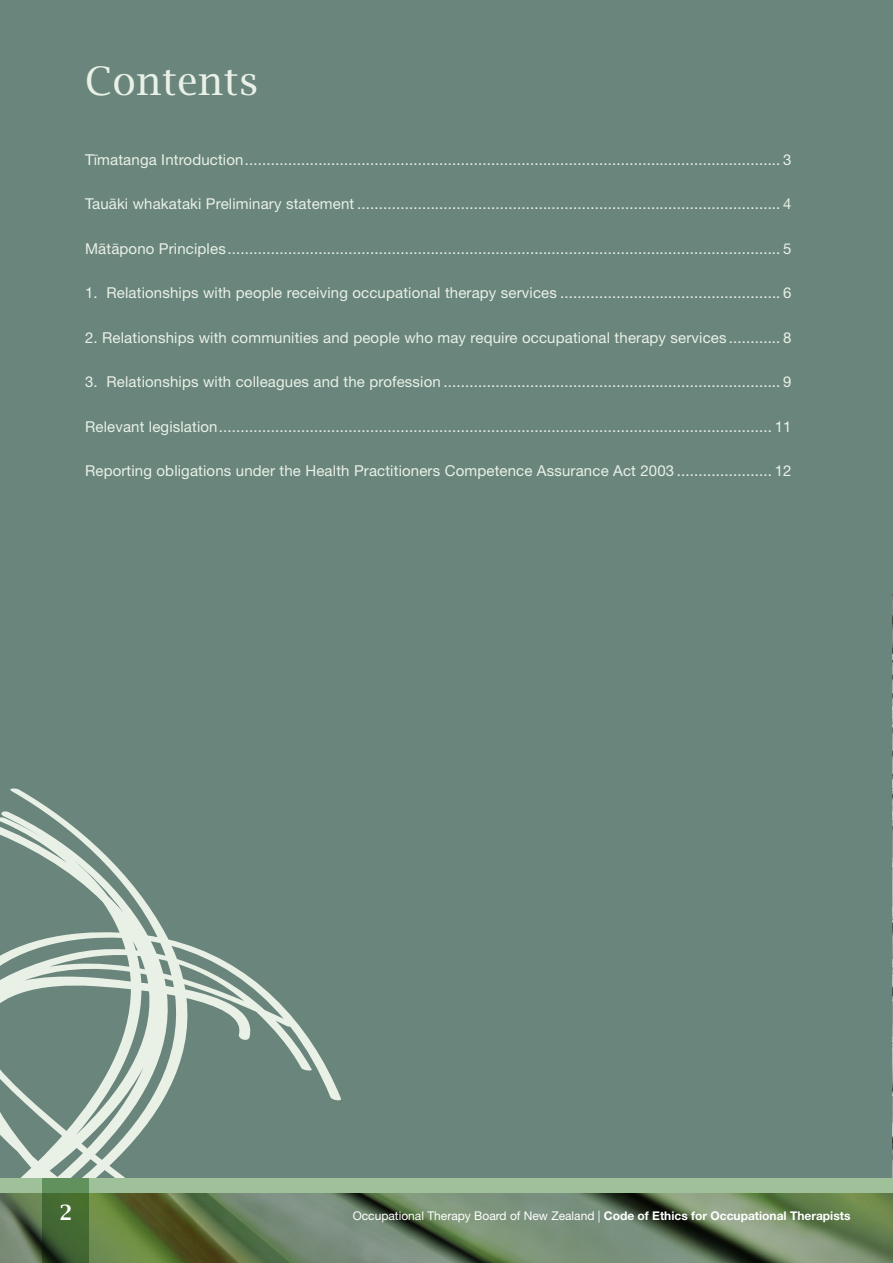
<style>
.page{position:relative;width:893px;height:1263px;background:#6a857c}
.page>*{position:absolute;margin:0;border:0;box-sizing:border-box;transform-origin:0 0}
.Heading{font:39px "Lucida Bright";letter-spacing:.01em;color:#e9f1e7}
.t1{font:21px "Lucida Bright Demibold";color:#fff}
.Text{font:15px "Helvetica Neue LT Pro";letter-spacing:.01em;color:#e9f1e7}
.t2{font:12px "Helvetica Neue LT Pro";color:#fff}
.s1{font-weight:700}
</style>
<div class="page">
<svg style="left:0;top:788px;width:341px;height:390px"></svg>
<hr style="left:892px;top:594px;width:1px;height:669px;background:#568eb5">
<img style="left:0;top:1192px;width:893px;height:71px">
<div style="left:0;top:1178px;width:893px;height:14px;background:#9ec19a"></div>
<svg style="left:43px;top:1178px;width:46px;height:85px;background:#446936"></svg>
<p class="Heading" style="left:85px;top:57px;width:175px">Contents</p>
<p class="Text" style="left:85px;top:150px;width:708px">Tīmatanga Introduction............................................................................................................................ 3</p>
<p class="Text" style="left:85px;top:194px;width:708px">Tauāki whakataki Preliminary statement .................................................................................................. 4</p>
<p class="Text" style="left:85px;top:239px;width:708px">Mātāpono Principles................................................................................................................................ 5</p>
<p class="Text" style="left:85px;top:283px;width:708px">1. Relationships with people receiving occupational therapy services ................................................... 6</p>
<p class="Text" style="left:85px;top:328px;width:708px">2. Relationships with communities and people who may require occupational therapy services ............ 8</p>
<p class="Text" style="left:85px;top:372px;width:708px">3. Relationships with colleagues and the profession .............................................................................. 9</p>
<p class="Text" style="left:85px;top:417px;width:708px">Relevant legislation................................................................................................................................ 11</p>
<p class="Text" style="left:85px;top:461px;width:708px">Reporting obligations under the Health Practitioners Competence Assurance Act 2003 ...................... 12</p>
<h2 class="t1" style="left:59px;top:1200px;width:15px">2</h2>
<p class="t2" style="left:353px;top:1208px;width:499px">Occupational Therapy Board of New Zealand | <span class="s1">Code of Ethics for Occupational Therapists</span></p>
</div>
